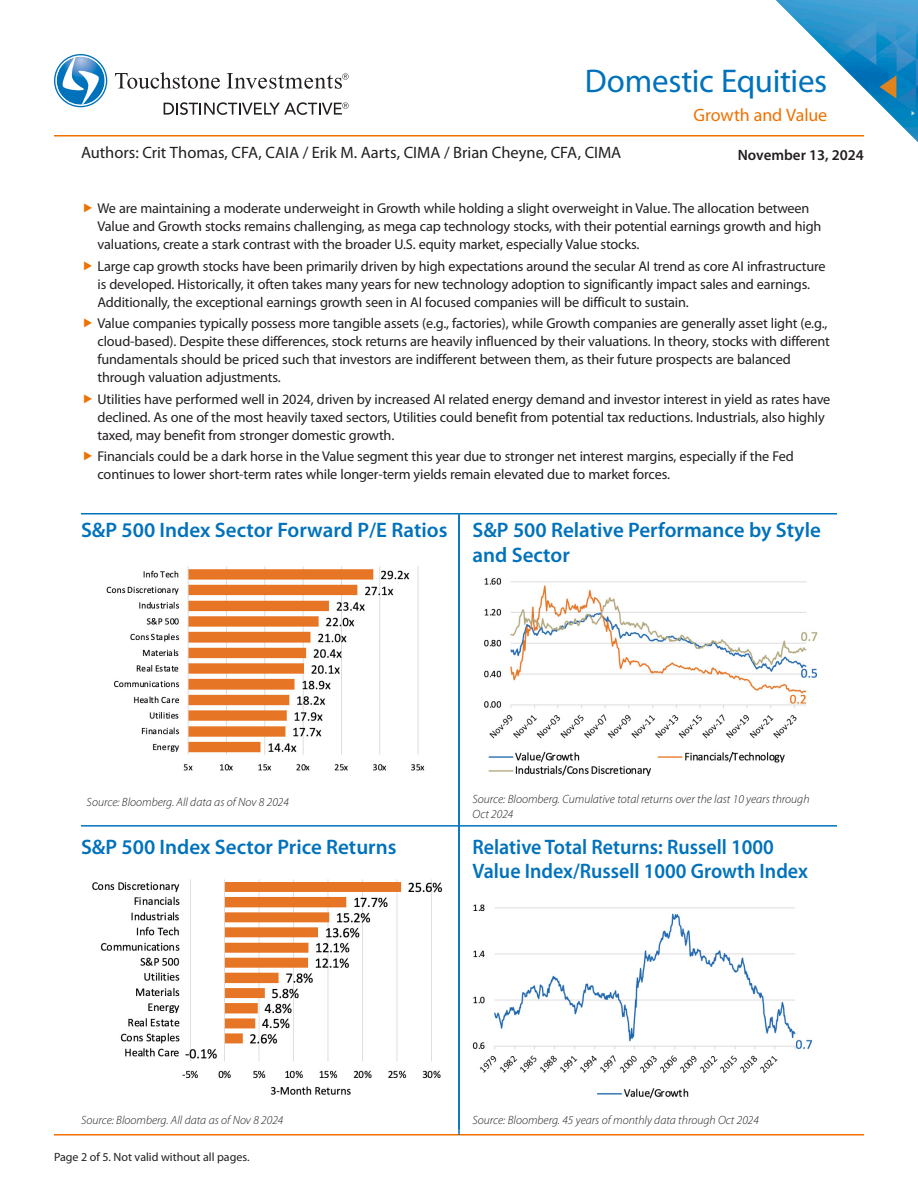
<style>
.page{position:relative;width:918px;height:1188px;background:#fff}
.page>*{position:absolute;margin:0;border:0;box-sizing:border-box;transform-origin:0 0}
.t1{font:33px "Myriad Pro";letter-spacing:-.01em;color:#0072bc}
.t2{font:600 21px/24px "Myriad Pro";color:#0072bc}
.t3{font:600 21px/24px "Myriad Pro";color:#0072bc;scale:.95 1}
.t4{font:18px "Myriad Pro";letter-spacing:-.01em;color:#ef7100}
.t5{font:16.5px "Myriad Pro";color:#231f20}
.t6{font:600 15px "Myriad Pro";color:#231f20}
.t7{font:14.25px/18px "Myriad Pro";letter-spacing:-.01em;color:#231f20}
.t8{font:italic 300 12px/14.4px "Myriad Pro";color:#231f20}
.t9{font:12px "Myriad Pro";color:#231f20}
</style>
<div class="page">
<hr style="left:54px;top:1134px;width:810px;height:2px;background:#ef7100">
<svg style="left:54px;top:54px;width:53px;height:53px"></svg>
<svg style="left:115px;top:72px;width:105px;height:17px"></svg>
<svg style="left:227px;top:73px;width:122px;height:16px"></svg>
<svg style="left:164px;top:102px;width:185px;height:13px"></svg>
<hr style="left:54px;top:135px;width:810px;height:1px;background:#ef7100">
<img style="left:762px;top:0;width:156px;height:143px">
<hr style="left:81px;top:513px;width:756px;height:1px;background:#0072bc">
<img style="left:106px;top:566px;width:319px;height:205px">
<img style="left:92px;top:879px;width:351px;height:216px">
<img style="left:484px;top:577px;width:334px;height:199px">
<img style="left:472px;top:904px;width:341px;height:195px">
<hr style="left:458px;top:514px;width:2px;height:621px;background:#0072bc">
<hr style="left:81px;top:825px;width:756px;height:2px;background:#0072bc">
<h1 class="t1" style="left:585px;top:63px;width:244px">Domestic Equities</h1>
<p class="t4" style="left:694px;top:105px;width:135px">Growth and Value</p>
<p class="t5" style="left:81px;top:144px;width:542px">Authors: Crit Thomas, CFA, CAIA / Erik M. Aarts, CIMA / Brian Cheyne, CFA, CIMA</p>
<p class="t6" style="left:738px;top:147px;width:128px">November 13, 2024</p>
<p class="t7" style="left:98px;top:200px;width:725px">We are maintaining a moderate underweight in Growth while holding a slight overweight in Value. The allocation between<br>Value and Growth stocks remains challenging, as mega cap technology stocks, with their potential earnings growth and high valuations, create a stark contrast with the broader U.S. equity market, especially Value stocks.</p>
<p class="t7" style="left:98px;top:257px;width:730px">Large cap growth stocks have been primarily driven by high expectations around the secular AI trend as core AI infrastructure is developed. Historically, it often takes many years for new technology adoption to significantly impact sales and earnings.<br>Additionally, the exceptional earnings growth seen in AI focused companies will be difficult to sustain.</p>
<p class="t7" style="left:98px;top:315px;width:734px">Value companies typically possess more tangible assets (e.g., factories), while Growth companies are generally asset light (e.g., cloud-based). Despite these differences, stock returns are heavily influenced by their valuations. In theory, stocks with different fundamentals should be priced such that investors are indifferent between them, as their future prospects are balanced through valuation adjustments.</p>
<p class="t7" style="left:98px;top:390px;width:734px">Utilities have performed well in 2024, driven by increased AI related energy demand and investor interest in yield as rates have declined. As one of the most heavily taxed sectors, Utilities could benefit from potential tax reductions. Industrials, also highly taxed, may benefit from stronger domestic growth.</p>
<p class="t7" style="left:98px;top:448px;width:698px">Financials could be a dark horse in the Value segment this year due to stronger net interest margins, especially if the Fed continues to lower short-term rates while longer-term yields remain elevated due to market forces.</p>
<h2 class="t2" style="left:81px;top:519px;width:368px">S&amp;P 500 Index Sector Forward P/E Ratios</h2>
<h2 class="t2" style="left:472px;top:519px;width:350px">S&amp;P 500 Relative Performance by Style and Sector</h2>
<p class="t8" style="left:87px;top:795px;width:204px">Source: Bloomberg. All data as of Nov 8 2024</p>
<p class="t8" style="left:472px;top:792px;width:339px">Source: Bloomberg. Cumulative total returns over the last 10 years through<br>Oct 2024</p>
<h2 class="t2" style="left:81px;top:835px;width:317px">S&amp;P 500 Index Sector Price Returns</h2>
<h2 class="t3" style="left:472px;top:835px;width:355px">Relative Total Returns: Russell 1000<br>Value Index/Russell 1000 Growth Index</h2>
<p class="t8" style="left:81px;top:1113px;width:204px">Source: Bloomberg. All data as of Nov 8 2024</p>
<p class="t9" style="left:54px;top:1150px;width:197px">Page 2 of 5. Not valid without all pages.</p>
<p class="t8" style="left:472px;top:1113px;width:288px">Source: Bloomberg. 45 years of monthly data through Oct 2024</p>
</div>
